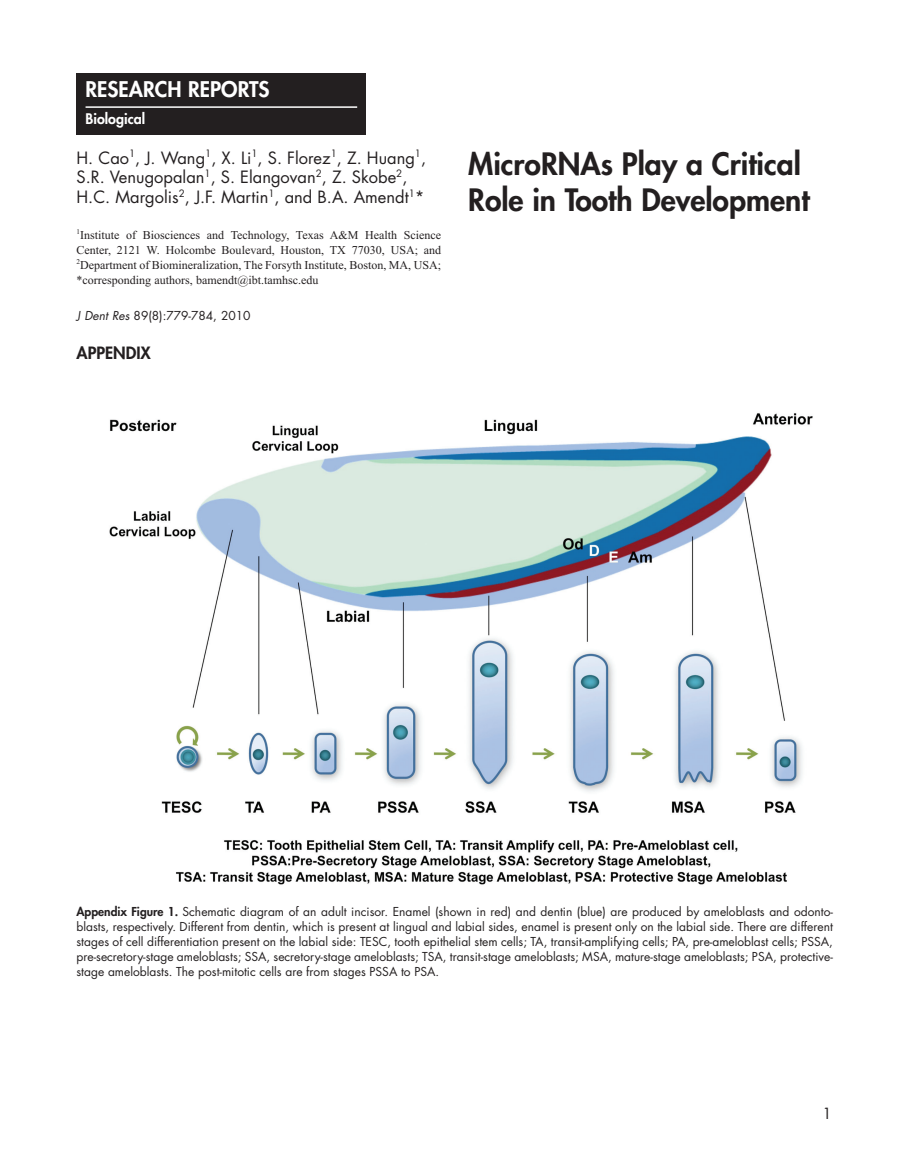
<style>
.page{position:relative;width:905px;height:1175px;background:#fff}
.page>*{position:absolute;margin:0;border:0;box-sizing:border-box;transform-origin:0 0}
.t1{font:800 30px/36px "Futura";color:#231f20}
.t2{font:800 21px "Futura";color:#fff}
.t3{font:16.5px/19.5px "Futura";color:#231f20}
.t4{font:800 16.5px "Futura";color:#231f20}
.t5{font:15px "Futura";color:#231f20}
.t6{font:800 14.25px "Futura";color:#fff}
.t7{font:12px/15px "Futura";color:#231f20;text-align:justify}
.t8{font:12px/15px "Times New Roman";color:#231f20;text-align:justify}
.s1{font-style:italic}
.s2{font-weight:800}
</style>
<div class="page">
<div style="left:76px;top:73px;width:290px;height:62px;background:#231f20"></div>
<hr style="left:86px;top:106px;width:271px;height:2px;background:#fff">
<img style="left:109px;top:413px;width:704px;height:472px">
<h2 class="t2" style="left:86px;top:76px;width:185px">RESEARCH REPORTS</h2>
<p class="t6" style="left:86px;top:109px;width:61px">Biological</p>
<h3 class="t3" style="left:76px;top:148px;width:351px">H. Cao<sup>1</sup>, J. Wang<sup>1</sup>, X. Li<sup>1</sup>, S. Florez<sup>1</sup>, Z. Huang<sup>1</sup>,<br>S.R. Venugopalan<sup>1</sup>, S. Elangovan<sup>2</sup>, Z. Skobe<sup>2</sup>,<br>H.C. Margolis<sup>2</sup>, J.F. Martin<sup>1</sup>, and B.A. Amendt<sup>1</sup>*</h3>
<p class="t8" style="left:76px;top:227px;width:366px"><sup>1</sup>Institute of Biosciences and Technology, Texas A&amp;M Health Science Center, 2121 W. Holcombe Boulevard, Houston, TX 77030, USA; and <sup>2</sup>Department of Biomineralization, The Forsyth Institute, Boston, MA, USA; *corresponding authors, bamendt@ibt.tamhsc.edu</p>
<p class="t7" style="left:76px;top:308px;width:176px"><span class="s1">J Dent Res</span> 89(8):779-784, 2010</p>
<h3 class="t4" style="left:76px;top:342px;width:76px">APPENDIX</h3>
<h1 class="t1" style="left:468px;top:145px;width:343px">MicroRNAs Play a Critical<br>Role in Tooth Development</h1>
<p class="t7" style="left:76px;top:903px;width:758px"><span class="s2">Appendix Figure 1.</span> Schematic diagram of an adult incisor. Enamel (shown in red) and dentin (blue) are produced by ameloblasts and odonto&shy;blasts, respectively. Different from dentin, which is present at lingual and labial sides, enamel is present only on the labial side. There are different stages of cell differentiation present on the labial side: TESC, tooth epithelial stem cells; TA, transit-amplifying cells; PA, pre-ameloblast cells; PSSA, pre-secretory-stage ameloblasts; SSA, secretory-stage ameloblasts; TSA, transit-stage ameloblasts; MSA, mature-stage ameloblasts; PSA, protective&shy;stage ameloblasts. The post-mitotic cells are from stages PSSA to PSA.</p>
<p class="t5" style="left:822px;top:1104px;width:11px">1</p>
</div>
